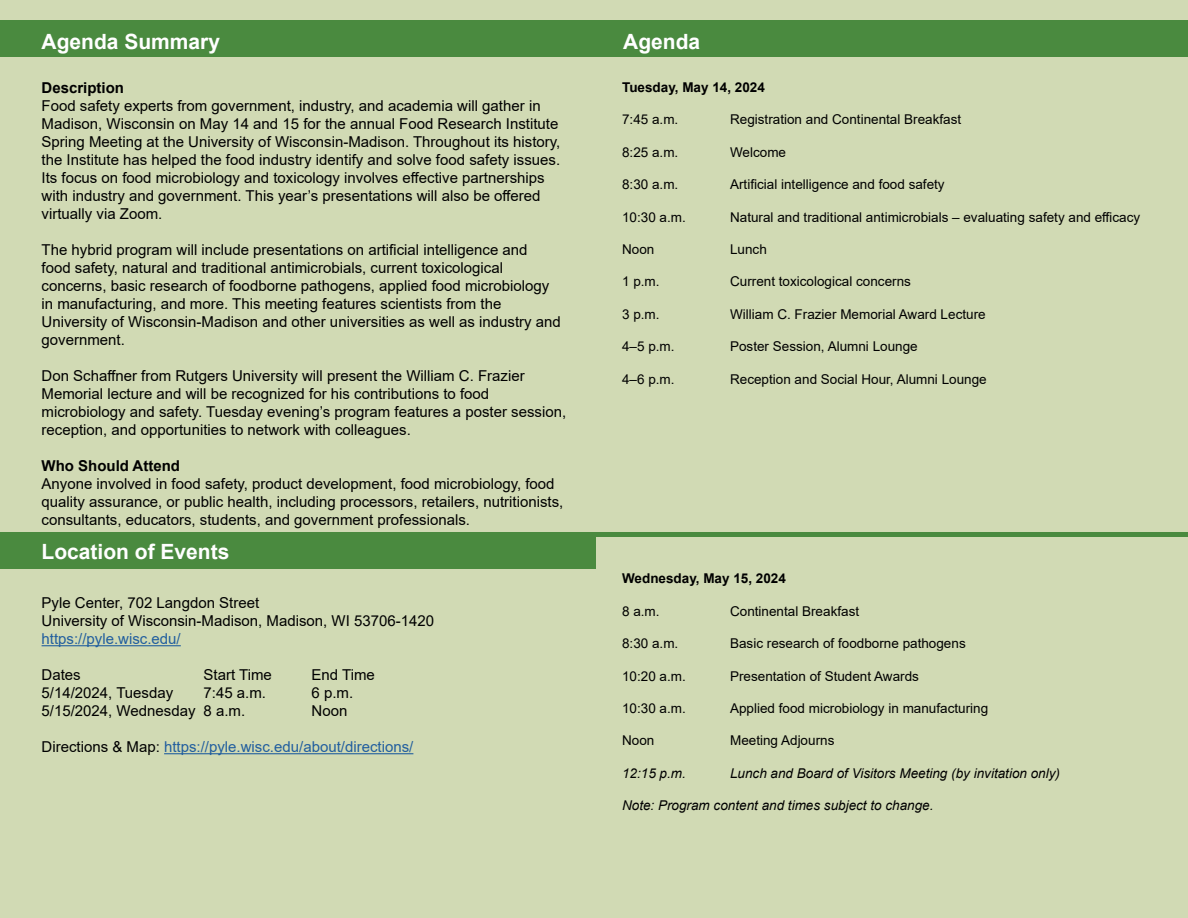
<style>
.page{position:relative;width:1188px;height:918px;background:#d1dab4}
.page>*{position:absolute;margin:0;border:0;box-sizing:border-box;transform-origin:0 0}
.t1{font:700 21px "Arial";color:#fff}
.t2{font:15px/18px "Arial";color:#000}
.t3{font:15px "Arial";color:#215e9e}
.t4{font:700 15px "Arial";color:#000}
.t5{font:13.5px "Arial";color:#000}
.t6{font:italic 13.5px "Arial";color:#000}
.t7{font:700 13.5px "Arial";color:#000}
.s1{color:#000}
</style>
<div class="page">
<div style="left:0;top:20px;width:1188px;height:37px;background:#4a8a3f"></div>
<div style="left:0;top:532px;width:595px;height:37px;background:#4a8a3f"></div>
<div style="left:594px;top:532px;width:594px;height:5px;background:#4a8a3f"></div>
<hr style="left:42px;top:645px;width:139px;height:1px;background:#215e9e">
<hr style="left:164px;top:753px;width:249px;height:1px;background:#215e9e">
<h1 class="t1" style="left:42px;top:27px;width:180px">Agenda Summary</h1>
<p class="t4" style="left:42px;top:77px;width:84px">Description</p>
<p class="t2" style="left:42px;top:97px;width:520px">Food safety experts from government, industry, and academia will gather in Madison, Wisconsin on May 14 and 15 for the annual Food Research Institute Spring Meeting at the University of Wisconsin-Madison. Throughout its history, the Institute has helped the food industry identify and solve food safety issues.<br>Its focus on food microbiology and toxicology involves effective partnerships with industry and government. This year’s presentations will also be offered virtually via Zoom.</p>
<p class="t2" style="left:42px;top:241px;width:521px">The hybrid program will include presentations on artificial intelligence and<br>food safety, natural and traditional antimicrobials, current toxicological concerns, basic research of foodborne pathogens, applied food microbiology in manufacturing, and more. This meeting features scientists from the University of Wisconsin-Madison and other universities as well as industry and government.</p>
<p class="t2" style="left:42px;top:367px;width:526px">Don Schaffner from Rutgers University will present the William C. Frazier Memorial lecture and will be recognized for his contributions to food microbiology and safety. Tuesday evening’s program features a poster session, reception, and opportunities to network with colleagues.</p>
<p class="t4" style="left:42px;top:455px;width:140px">Who Should Attend</p>
<p class="t2" style="left:42px;top:475px;width:523px">Anyone involved in food safety, product development, food microbiology, food quality assurance, or public health, including processors, retailers, nutritionists, consultants, educators, students, and government professionals.</p>
<h1 class="t1" style="left:42px;top:536px;width:189px">Location of Events</h1>
<p class="t2" style="left:42px;top:594px;width:394px">Pyle Center, 702 Langdon Street<br>University of Wisconsin-Madison, Madison, WI 53706-1420</p>
<p class="t3" style="left:42px;top:629px;width:141px">https://pyle.wisc.edu/</p>
<p class="t2" style="left:42px;top:666px;width:41px">Dates</p>
<p class="t2" style="left:204px;top:666px;width:70px">Start Time</p>
<p class="t2" style="left:312px;top:666px;width:65px">End Time</p>
<p class="t2" style="left:42px;top:684px;width:133px">5/14/2024, Tuesday</p>
<p class="t2" style="left:204px;top:684px;width:64px">7:45 a.m.</p>
<p class="t2" style="left:312px;top:684px;width:43px">6 p.m.</p>
<p class="t2" style="left:42px;top:702px;width:205px">5/15/2024, Wednesday 8 a.m.</p>
<p class="t2" style="left:312px;top:702px;width:37px">Noon</p>
<p class="t3" style="left:42px;top:737px;width:373px"><span class="s1">Directions &amp; Map:</span> https://pyle.wisc.edu/about/directions/</p>
<h1 class="t1" style="left:623px;top:27px;width:79px">Agenda</h1>
<p class="t7" style="left:622px;top:78px;width:144px">Tuesday, May 14, 2024</p>
<p class="t5" style="left:622px;top:110px;width:58px">7:45 a.m.</p>
<p class="t5" style="left:730px;top:110px;width:233px">Registration and Continental Breakfast</p>
<p class="t5" style="left:622px;top:143px;width:58px">8:25 a.m.</p>
<p class="t5" style="left:730px;top:143px;width:58px">Welcome</p>
<p class="t5" style="left:622px;top:175px;width:58px">8:30 a.m.</p>
<p class="t5" style="left:730px;top:175px;width:216px">Artificial intelligence and food safety</p>
<p class="t5" style="left:622px;top:207px;width:65px">10:30 a.m.</p>
<p class="t5" style="left:730px;top:207px;width:412px">Natural and traditional antimicrobials – evaluating safety and efficacy</p>
<p class="t5" style="left:622px;top:240px;width:34px">Noon</p>
<p class="t5" style="left:730px;top:240px;width:38px">Lunch</p>
<p class="t5" style="left:622px;top:272px;width:39px">1 p.m.</p>
<p class="t5" style="left:730px;top:272px;width:182px">Current toxicological concerns</p>
<p class="t5" style="left:622px;top:305px;width:39px">3 p.m.</p>
<p class="t5" style="left:730px;top:305px;width:257px">William C. Frazier Memorial Award Lecture</p>
<p class="t5" style="left:622px;top:337px;width:54px">4–5 p.m.</p>
<p class="t5" style="left:730px;top:337px;width:189px">Poster Session, Alumni Lounge</p>
<p class="t5" style="left:622px;top:369px;width:54px">4–6 p.m.</p>
<p class="t5" style="left:730px;top:369px;width:258px">Reception and Social Hour, Alumni Lounge</p>
<p class="t7" style="left:622px;top:569px;width:165px">Wednesday, May 15, 2024</p>
<p class="t5" style="left:622px;top:602px;width:39px">8 a.m.</p>
<p class="t5" style="left:730px;top:602px;width:131px">Continental Breakfast</p>
<p class="t5" style="left:622px;top:634px;width:58px">8:30 a.m.</p>
<p class="t5" style="left:730px;top:634px;width:237px">Basic research of foodborne pathogens</p>
<p class="t5" style="left:622px;top:666px;width:65px">10:20 a.m.</p>
<p class="t5" style="left:730px;top:666px;width:190px">Presentation of Student Awards</p>
<p class="t5" style="left:622px;top:699px;width:65px">10:30 a.m.</p>
<p class="t5" style="left:730px;top:699px;width:260px">Applied food microbiology in manufacturing</p>
<p class="t5" style="left:622px;top:731px;width:34px">Noon</p>
<p class="t5" style="left:730px;top:731px;width:106px">Meeting Adjourns</p>
<p class="t6" style="left:622px;top:764px;width:65px">12:15 p.m.</p>
<p class="t6" style="left:730px;top:764px;width:331px">Lunch and Board of Visitors Meeting (by invitation only)</p>
<p class="t6" style="left:622px;top:797px;width:313px">Note: Program content and times subject to change.</p>
</div>
